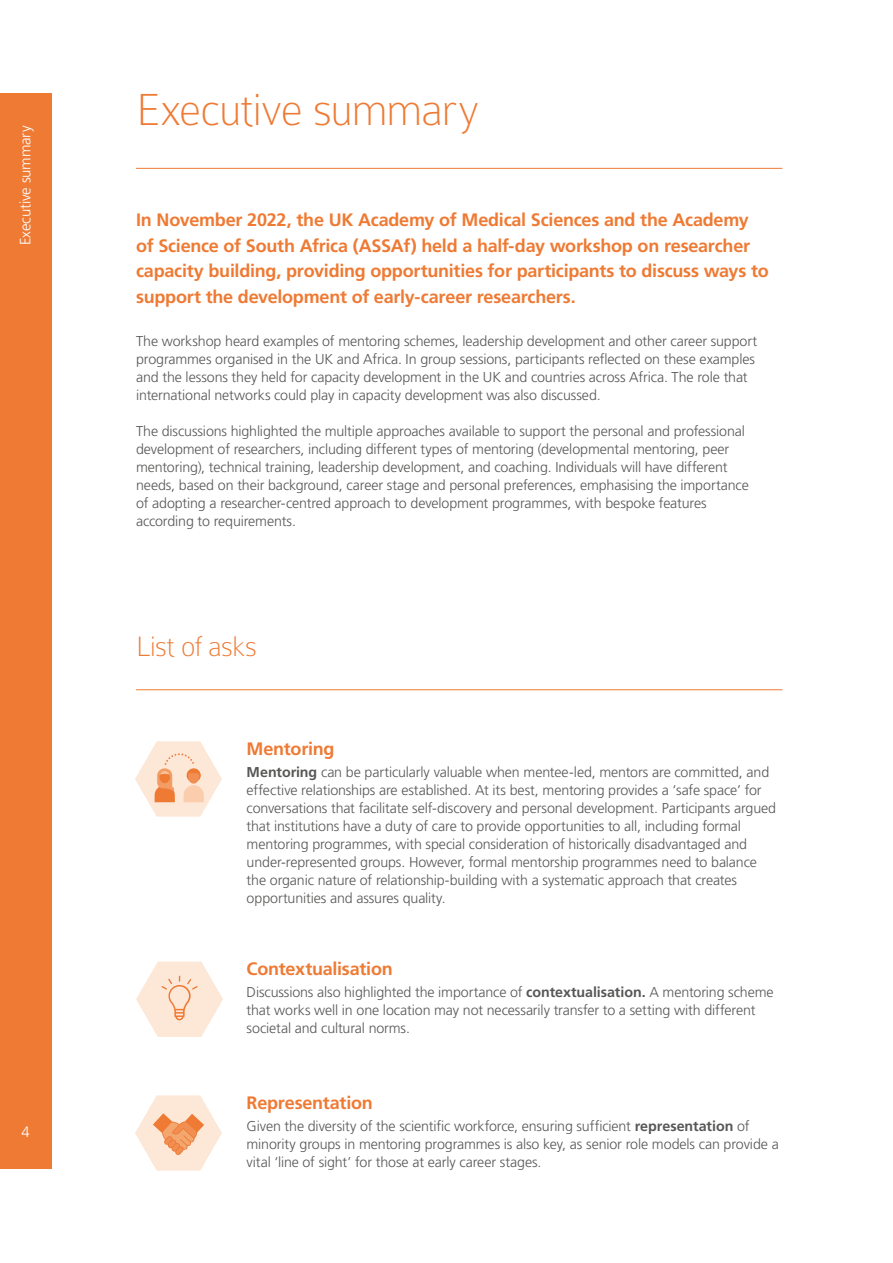
<style>
.page{position:relative;width:893px;height:1263px;background:#fff}
.page>*{position:absolute;margin:0;border:0;box-sizing:border-box;transform-origin:0 0}
.t1{font:100 48px "Colaborate";letter-spacing:-.025em;color:#ee7a34}
.t2{font:100 30px "Colaborate";letter-spacing:-.02em;color:#ee7a34}
.t3{font:700 18px/25.5px "Frutiger LT Std";letter-spacing:-.015em;color:#ee7a34}
.t4{font:300 15px "Frutiger LT Std";letter-spacing:-.015em;color:#fff}
.t5{font:300 14.25px/18px "Frutiger LT Std";letter-spacing:-.01em;color:#575756}
.s1{font-weight:700}
</style>
<div class="page">
<div style="left:0;top:94px;width:51px;height:1075px;background:#ee7a34"></div>
<hr style="left:136px;top:168px;width:646px;height:1px;background:#ee7a34">
<hr style="left:136px;top:689px;width:646px;height:1px;background:#ee7a34">
<svg style="left:135px;top:1095px;width:87px;height:76px"></svg>
<svg style="left:135px;top:741px;width:87px;height:76px"></svg>
<svg style="left:136px;top:961px;width:87px;height:76px"></svg>
<p class="t4" style="left:17px;top:245px;width:121px;rotate:-90deg">Executive summary</p>
<p class="t4" style="left:21px;top:1123px;width:10px">4</p>
<h1 class="t1" style="left:136px;top:85px;width:345px">Executive summary</h1>
<p class="t3" style="left:136px;top:207px;width:634px">In November 2022, the UK Academy of Medical Sciences and the Academy of Science of South Africa (ASSAf) held a half-day workshop on researcher capacity building, providing opportunities for participants to discuss ways to support the development of early-career researchers.</p>
<p class="t5" style="left:136px;top:332px;width:623px">The workshop heard examples of mentoring schemes, leadership development and other career support programmes organised in the UK and Africa. In group sessions, participants reflected on these examples and the lessons they held for capacity development in the UK and countries across Africa. The role that international networks could play in capacity development was also discussed.</p>
<p class="t5" style="left:136px;top:422px;width:614px">The discussions highlighted the multiple approaches available to support the personal and professional development of researchers, including different types of mentoring (developmental mentoring, peer mentoring), technical training, leadership development, and coaching. Individuals will have different needs, based on their background, career stage and personal preferences, emphasising the importance of adopting a researcher-centred approach to development programmes, with bespoke features according to requirements.</p>
<h2 class="t2" style="left:136px;top:631px;width:122px">List of asks</h2>
<p class="t3" style="left:247px;top:736px;width:89px">Mentoring</p>
<p class="t5" style="left:247px;top:763px;width:531px"><span class="s1">Mentoring</span> can be particularly valuable when mentee-led, mentors are committed, and effective relationships are established. At its best, mentoring provides a ‘safe space’ for conversations that facilitate self-discovery and personal development. Participants argued that institutions have a duty of care to provide opportunities to all, including formal mentoring programmes, with special consideration of historically disadvantaged and under-represented groups. However, formal mentorship programmes need to balance the organic nature of relationship-building with a systematic approach that creates opportunities and assures quality.</p>
<p class="t3" style="left:247px;top:956px;width:148px">Contextualisation</p>
<p class="t5" style="left:247px;top:983px;width:529px">Discussions also highlighted the importance of <span class="s1">contextualisation.</span> A mentoring scheme that works well in one location may not necessarily transfer to a setting with different societal and cultural norms.</p>
<p class="t3" style="left:247px;top:1090px;width:128px">Representation</p>
<p class="t5" style="left:247px;top:1117px;width:534px">Given the diversity of the scientific workforce, ensuring sufficient <span class="s1">representation</span> of minority groups in mentoring programmes is also key, as senior role models can provide a vital ‘line of sight’ for those at early career stages.</p>
</div>
